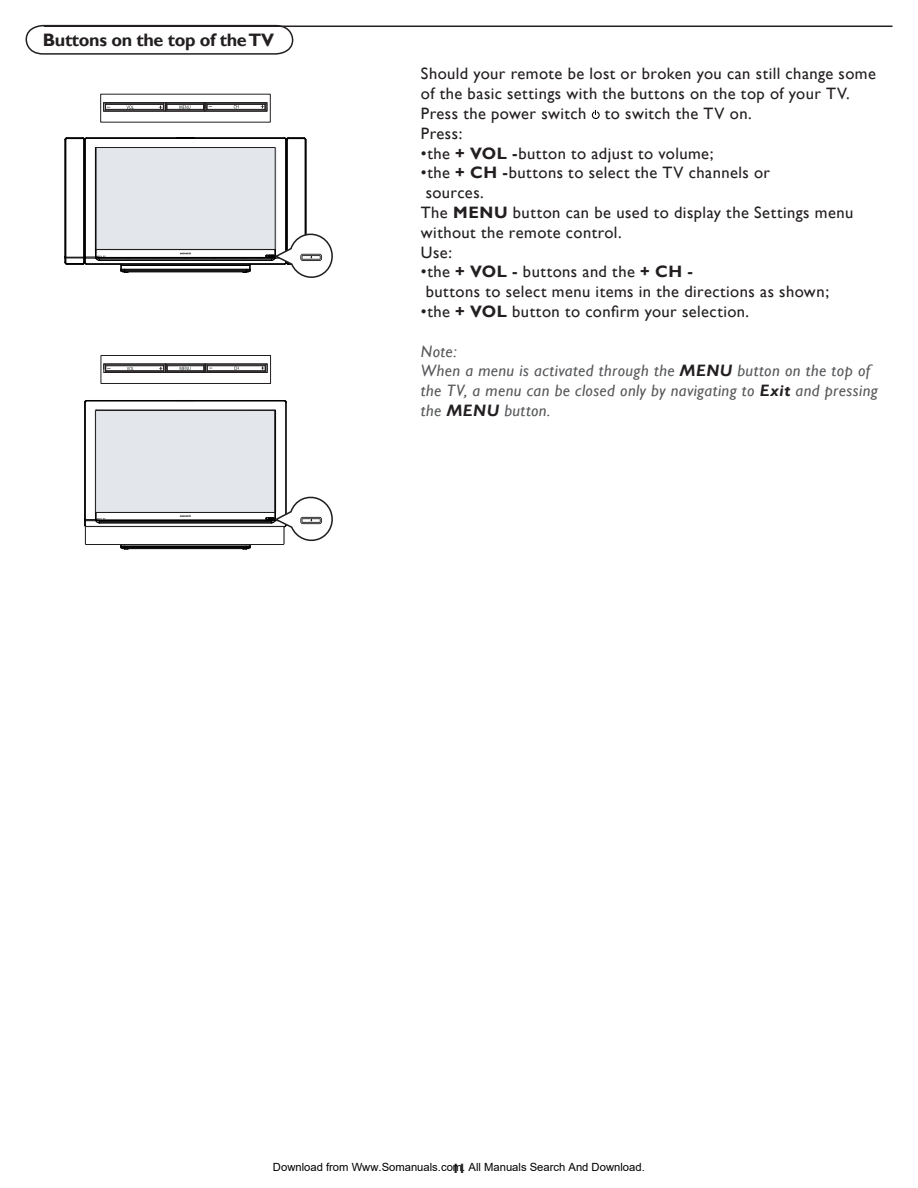
<style>
.page{position:relative;width:918px;height:1188px;background:#fff}
.page>*{position:absolute;margin:0;border:0;box-sizing:border-box;transform-origin:0 0}
.t1{font:700 18px "Gill Sans";letter-spacing:-.02em;color:#231f20}
.t2{font:16.5px/19.8px "Gill Sans";letter-spacing:.025em;color:#231f20}
.t3{font:italic 16.5px/19.8px "Gill Sans";letter-spacing:.025em;color:#57585a}
.t4{font:700 13.5px "Gill Sans";color:#231f20}
.t5{font:11.25px "Arial";color:#000}
.s1{font-weight:700}
.s2{font-weight:700;color:#231f20}
</style>
<div class="page">
<hr style="left:44px;top:26px;width:848px;height:1px;background:#231f20">
<svg style="left:25px;top:24px;width:269px;height:30px"></svg>
<svg style="left:179px;top:105px;width:11px;height:4px"></svg>
<svg style="left:127px;top:105px;width:7px;height:4px"></svg>
<svg style="left:234px;top:105px;width:4px;height:4px"></svg>
<hr style="left:207px;top:109px;width:58px;height:1px;background:#231f20">
<hr style="left:207px;top:104px;width:58px;height:1px;background:#231f20">
<svg style="left:261px;top:103px;width:7px;height:8px"></svg>
<div style="left:205px;top:102px;width:62px;height:10px;border:1px solid #231f20"></div>
<hr style="left:106px;top:109px;width:57px;height:1px;background:#231f20">
<hr style="left:106px;top:104px;width:57px;height:1px;background:#231f20">
<svg style="left:105px;top:104px;width:5px;height:6px"></svg>
<div style="left:103px;top:102px;width:63px;height:10px;border:1px solid #231f20"></div>
<hr style="left:167px;top:109px;width:37px;height:1px;background:#231f20">
<hr style="left:167px;top:104px;width:37px;height:1px;background:#231f20">
<svg style="left:159px;top:103px;width:9px;height:8px"></svg>
<svg style="left:205px;top:103px;width:7px;height:8px"></svg>
<div style="left:165px;top:102px;width:40px;height:10px;border:1px solid #231f20"></div>
<hr style="left:305px;top:140px;width:1px;height:117px;background:#000">
<hr style="left:306px;top:140px;width:1px;height:116px;background:#000">
<hr style="left:65px;top:140px;width:1px;height:123px;background:#000">
<hr style="left:84px;top:140px;width:1px;height:116px;background:#000">
<hr style="left:85px;top:140px;width:1px;height:117px;background:#000">
<hr style="left:95px;top:148px;width:1px;height:102px;background:#000">
<hr style="left:123px;top:272px;width:125px;height:1px;background:#000">
<hr style="left:121px;top:271px;width:129px;height:1px;background:#000">
<hr style="left:125px;top:270px;width:121px;height:1px;background:#000">
<hr style="left:121px;top:269px;width:129px;height:1px;background:#000">
<hr style="left:121px;top:265px;width:129px;height:1px;background:#000">
<hr style="left:87px;top:264px;width:197px;height:1px;background:#000">
<hr style="left:100px;top:260px;width:171px;height:1px;background:#000">
<hr style="left:100px;top:259px;width:171px;height:1px;background:#000">
<hr style="left:96px;top:258px;width:179px;height:1px;background:#000">
<hr style="left:96px;top:257px;width:179px;height:1px;background:#000">
<hr style="left:285px;top:140px;width:1px;height:117px;background:#000">
<hr style="left:286px;top:140px;width:1px;height:117px;background:#000">
<hr style="left:287px;top:140px;width:1px;height:123px;background:#000">
<hr style="left:86px;top:138px;width:198px;height:1px;background:#000">
<svg style="left:95px;top:147px;width:1px;height:23px"></svg>
<svg style="left:241px;top:258px;width:10px;height:15px"></svg>
<svg style="left:120px;top:258px;width:10px;height:15px"></svg>
<svg style="left:284px;top:138px;width:22px;height:3px"></svg>
<svg style="left:65px;top:138px;width:21px;height:3px"></svg>
<svg style="left:65px;top:249px;width:41px;height:16px"></svg>
<svg style="left:180px;top:253px;width:11px;height:6px"></svg>
<div style="left:96px;top:148px;width:179px;height:101px;background:#e3e6ea"></div>
<div style="left:96px;top:147px;width:180px;height:103px;border:1px solid #231f20"></div>
<hr style="left:121px;top:548px;width:129px;height:1px;background:#000">
<hr style="left:125px;top:547px;width:121px;height:1px;background:#000">
<hr style="left:121px;top:546px;width:129px;height:1px;background:#000">
<svg style="left:243px;top:545px;width:8px;height:5px"></svg>
<svg style="left:120px;top:545px;width:9px;height:5px"></svg>
<hr style="left:84px;top:402px;width:1px;height:117px;background:#000">
<hr style="left:85px;top:402px;width:1px;height:118px;background:#000">
<hr style="left:100px;top:523px;width:171px;height:1px;background:#000">
<hr style="left:100px;top:521px;width:171px;height:1px;background:#000">
<hr style="left:96px;top:520px;width:179px;height:1px;background:#000">
<hr style="left:275px;top:411px;width:1px;height:101px;background:#000">
<hr style="left:285px;top:402px;width:1px;height:118px;background:#000">
<hr style="left:286px;top:402px;width:1px;height:117px;background:#000">
<hr style="left:87px;top:401px;width:197px;height:1px;background:#000">
<hr style="left:86px;top:400px;width:198px;height:1px;background:#000">
<svg style="left:177px;top:401px;width:18px;height:1px"></svg>
<svg style="left:84px;top:512px;width:22px;height:16px"></svg>
<svg style="left:180px;top:515px;width:11px;height:5px"></svg>
<div style="left:85px;top:526px;width:199px;height:19px;border:1px solid #231f20"></div>
<div style="left:96px;top:411px;width:179px;height:101px;background:#e3e6ea"></div>
<div style="left:95px;top:410px;width:180px;height:103px;border:1px solid #231f20"></div>
<svg style="left:180px;top:367px;width:11px;height:3px"></svg>
<svg style="left:127px;top:367px;width:7px;height:3px"></svg>
<div style="left:101px;top:355px;width:170px;height:29px;border:1px solid #231f20"></div>
<svg style="left:234px;top:367px;width:5px;height:3px"></svg>
<hr style="left:207px;top:370px;width:58px;height:1px;background:#231f20">
<hr style="left:207px;top:366px;width:58px;height:1px;background:#231f20">
<svg style="left:261px;top:366px;width:5px;height:5px"></svg>
<div style="left:205px;top:364px;width:63px;height:9px;border:1px solid #231f20"></div>
<hr style="left:106px;top:370px;width:58px;height:1px;background:#231f20">
<hr style="left:106px;top:366px;width:58px;height:1px;background:#231f20">
<svg style="left:105px;top:366px;width:5px;height:5px"></svg>
<div style="left:103px;top:364px;width:63px;height:9px;border:1px solid #231f20"></div>
<hr style="left:167px;top:370px;width:37px;height:1px;background:#231f20">
<hr style="left:167px;top:366px;width:37px;height:1px;background:#231f20">
<svg style="left:159px;top:364px;width:7px;height:8px"></svg>
<svg style="left:205px;top:364px;width:7px;height:8px"></svg>
<div style="left:166px;top:364px;width:39px;height:9px;border:1px solid #231f20"></div>
<svg style="left:259px;top:229px;width:74px;height:49px"></svg>
<svg style="left:259px;top:492px;width:74px;height:53px"></svg>
<svg style="left:592px;top:110px;width:8px;height:9px"></svg>
<p class="t1" style="left:43px;top:29px;width:233px">Buttons on the top of the TV</p>
<p class="t2" style="left:421px;top:64px;width:457px">Should your remote be lost or broken you can still change some of the basic settings with the buttons on the top of your TV.<br>Press the power switch to switch the TV on.<br>Press:</p>
<p class="t2" style="left:421px;top:143px;width:294px">•the <span class="s1">+ VOL -</span>button to adjust to volume;</p>
<p class="t2" style="left:421px;top:163px;width:434px">•the <span class="s1">+ CH -</span>buttons to select the TV channels or<br>sources.<br>The <span class="s1">MENU</span> button can be used to display the Settings menu without the remote control.<br>Use:</p>
<p class="t2" style="left:421px;top:262px;width:410px">•the <span class="s1">+ VOL -</span> buttons and the <span class="s1">+ CH -<br></span>buttons to select menu items in the directions as shown;</p>
<p class="t2" style="left:421px;top:302px;width:330px">•the <span class="s1">+ VOL</span> button to confirm your selection.</p>
<p class="t3" style="left:421px;top:341px;width:458px">Note:<br>When a menu is activated through the <span class="s2">MENU</span> button on the top of the TV, a menu can be closed only by navigating to <span class="s2">Exit</span> and pressing the <span class="s2">MENU</span> button.</p>
<p class="t5" style="left:273px;top:1160px;width:373px">Download from Www.Somanuals.com. All Manuals Search And Download.</p>
<p class="t4" style="left:452px;top:1161px;width:15px">11</p>
</div>
